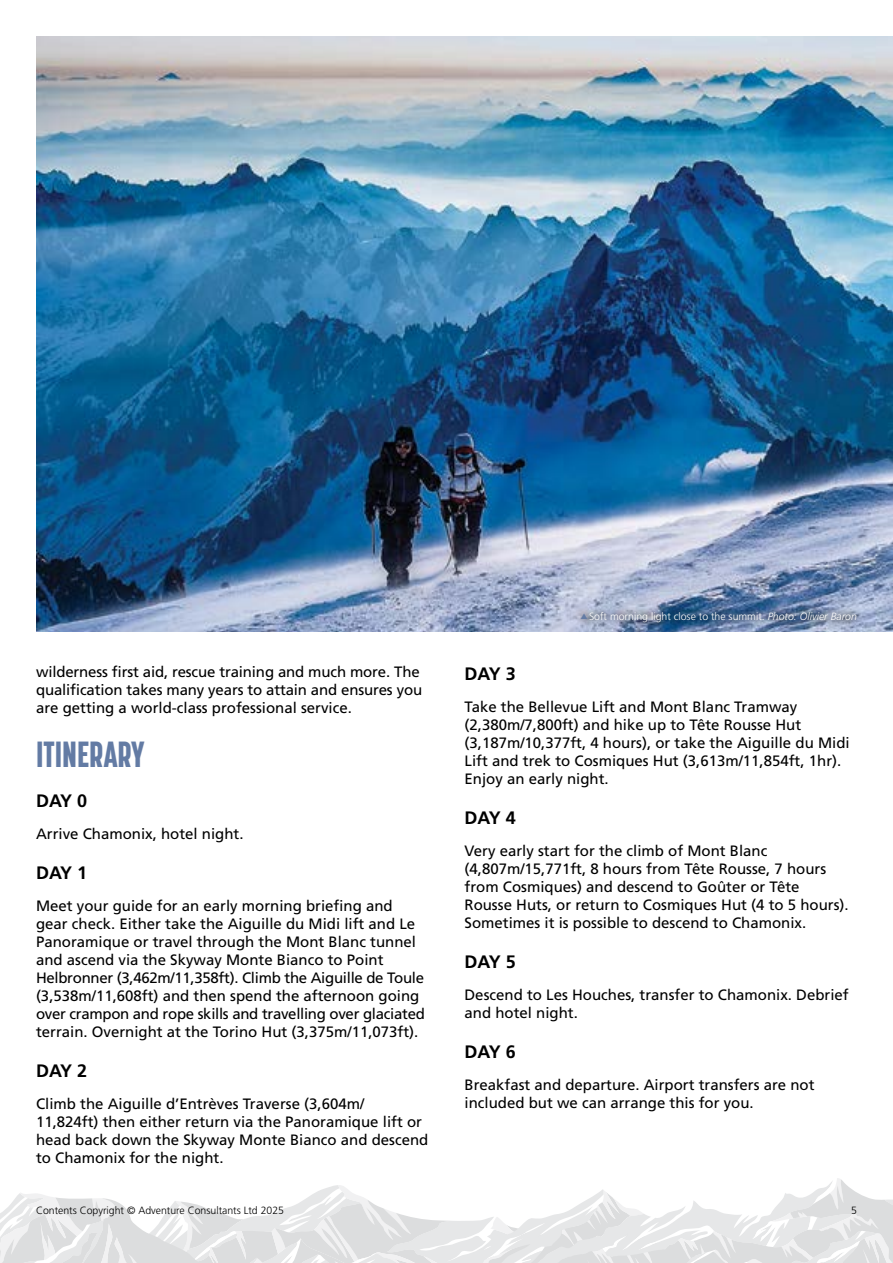
<style>
.page{position:relative;width:893px;height:1263px;background:#fff}
.page>*{position:absolute;margin:0;border:0;box-sizing:border-box;transform-origin:0 0}
.t1{font:800 36px "Korolev Compressed";color:#637ba4}
.t2{font:700 18px "Frutiger LT Std";letter-spacing:-.05em;color:#000}
.t3{font:15px/18px "Frutiger LT Std";color:#000}
.t4{font:300 10.5px "Frutiger LT Std";color:#fff}
.t5{font:300 10.5px "Frutiger LT Std";color:#000}
.s1{font-style:italic}
</style>
<div class="page">
<svg style="left:0;top:1178px;width:893px;height:85px"></svg>
<img style="left:36px;top:36px;width:857px;height:595px">
<svg style="left:574px;top:604px;width:291px;height:27px;background:#6e84a6"></svg>
<svg style="left:581px;top:613px;width:7px;height:6px"></svg>
<p class="t3" style="left:36px;top:663px;width:388px">wilderness first aid, rescue training and much more. The qualification takes many years to attain and ensures you are getting a world-class professional service.</p>
<h1 class="t1" style="left:36px;top:734px;width:110px">ITINERARY</h1>
<p class="t2" style="left:36px;top:790px;width:53px">DAY 0</p>
<p class="t3" style="left:36px;top:825px;width:209px">Arrive Chamonix, hotel night.</p>
<p class="t2" style="left:36px;top:862px;width:53px">DAY 1</p>
<p class="t3" style="left:36px;top:897px;width:390px">Meet your guide for an early morning briefing and gear check. Either take the Aiguille du Midi lift and Le Panoramique or travel through the Mont Blanc tunnel and ascend via the Skyway Monte Bianco to Point Helbronner (3,462m/11,358ft). Climb the Aiguille de Toule (3,538m/11,608ft) and then spend the afternoon going over crampon and rope skills and travelling over glaciated terrain. Overnight at the Torino Hut (3,375m/11,073ft).</p>
<p class="t2" style="left:36px;top:1060px;width:53px">DAY 2</p>
<p class="t3" style="left:36px;top:1095px;width:394px">Climb the Aiguille d’Entrèves Traverse (3,604m/ 11,824ft) then either return via the Panoramique lift or head back down the Skyway Monte Bianco and descend to Chamonix for the night.</p>
<p class="t4" style="left:589px;top:611px;width:269px">Soft morning light close to the summit. <span class="s1">Photo: Olivier Baron</span></p>
<p class="t2" style="left:464px;top:663px;width:53px">DAY 3</p>
<p class="t3" style="left:464px;top:698px;width:387px">Take the Bellevue Lift and Mont Blanc Tramway (2,380m/7,800ft) and hike up to Tête Rousse Hut (3,187m/10,377ft, 4 hours), or take the Aiguille du Midi Lift and trek to Cosmiques Hut (3,613m/11,854ft, 1hr).<br>Enjoy an early night.</p>
<p class="t2" style="left:464px;top:807px;width:53px">DAY 4</p>
<p class="t3" style="left:464px;top:842px;width:386px">Very early start for the climb of Mont Blanc (4,807m/15,771ft, 8 hours from Tête Rousse, 7 hours from Cosmiques) and descend to Goûter or Tête Rousse Huts, or return to Cosmiques Hut (4 to 5 hours).<br>Sometimes it is possible to descend to Chamonix.</p>
<p class="t2" style="left:464px;top:951px;width:53px">DAY 5</p>
<p class="t3" style="left:464px;top:986px;width:386px">Descend to Les Houches, transfer to Chamonix. Debrief and hotel night.</p>
<p class="t2" style="left:464px;top:1041px;width:53px">DAY 6</p>
<p class="t3" style="left:464px;top:1076px;width:352px">Breakfast and departure. Airport transfers are not included but we can arrange this for you.</p>
<p class="t5" style="left:36px;top:1204px;width:250px">Contents Copyright © Adventure Consultants Ltd 2025</p>
<p class="t5" style="left:851px;top:1204px;width:7px">5</p>
</div>
